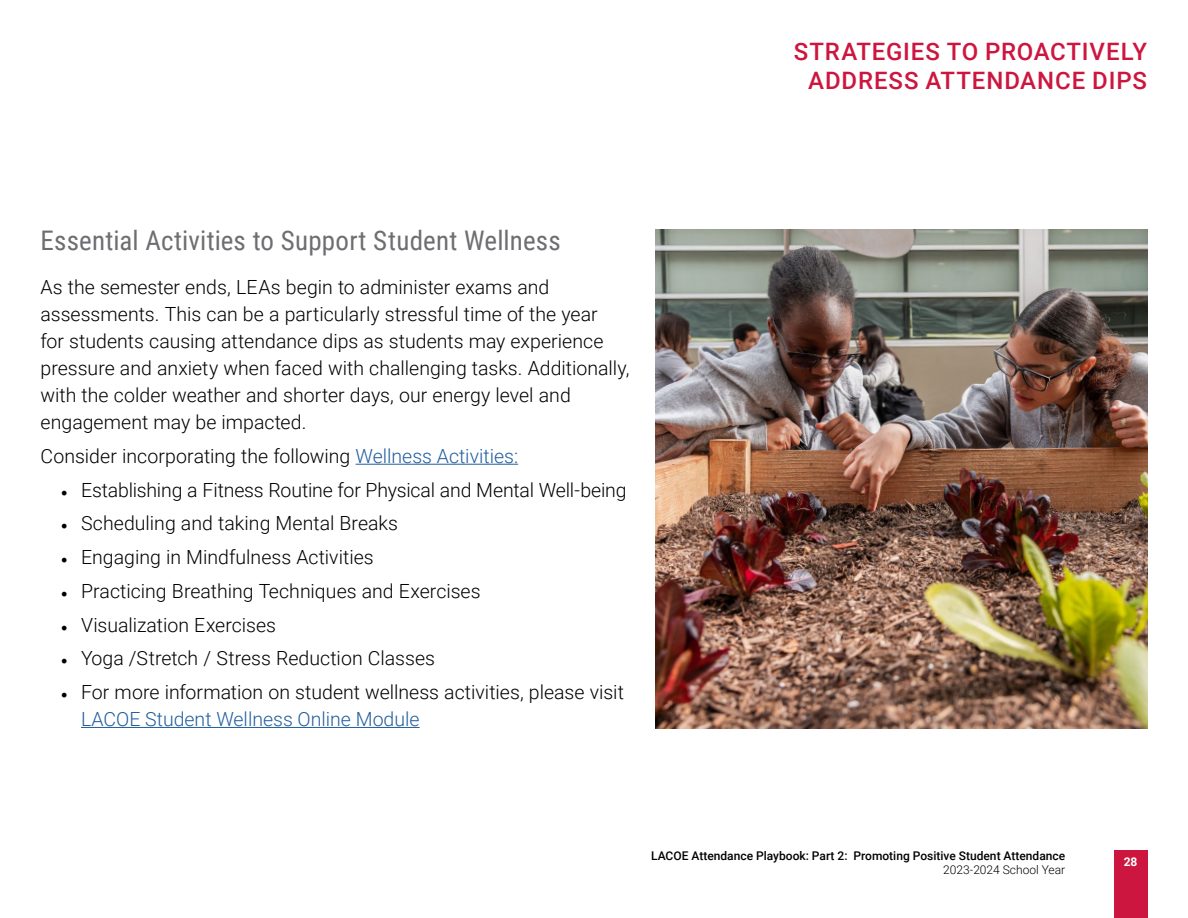
<style>
.page{position:relative;width:1188px;height:918px;background:#fff}
.page>*{position:absolute;margin:0;border:0;box-sizing:border-box;transform-origin:0 0}
.t1{font:27px "Roboto Condensed";letter-spacing:.005em;color:#6d6e71}
.t2{font:500 24px/28.8px "Roboto";letter-spacing:.035em;color:#cd163f;text-align:center}
.t3{font:300 19.5px/27px "Roboto";color:#000}
.t4{font:500 12px "Roboto";color:#000}
.t5{font:300 12px "Roboto";color:#000}
.t6{font:700 12px "Roboto";color:#fff}
.s1{color:#215e9e}
.s2{font-family:"Minion Pro";font-weight:400;font-size:18px}
</style>
<div class="page">
<div style="left:1114px;top:850px;width:34px;height:68px;background:#cd163f"></div>
<hr style="left:356px;top:464px;width:162px;height:1px;background:#215e9e">
<hr style="left:81px;top:727px;width:339px;height:1px;background:#215e9e">
<img style="left:655px;top:230px;width:493px;height:499px">
<p class="t2" style="left:794px;top:37px;width:355px">STRATEGIES TO PROACTIVELY<br>ADDRESS ATTENDANCE DIPS</p>
<h1 class="t1" style="left:40px;top:221px;width:522px">Essential Activities to Support Student Wellness</h1>
<p class="t3" style="left:40px;top:273px;width:591px">As the semester ends, LEAs begin to administer exams and assessments. This can be a particularly stressful time of the year<br>for students causing attendance dips as students may experience pressure and anxiety when faced with challenging tasks. Additionally, with the colder weather and shorter days, our energy level and engagement may be impacted.</p>
<p class="t3" style="left:40px;top:442px;width:479px">Consider incorporating the following <span class="s1">Wellness Activities:</span></p>
<p class="t3" style="left:61px;top:475px;width:567px"><span class="s2">•</span> Establishing a Fitness Routine for Physical and Mental Well-being</p>
<p class="t3" style="left:61px;top:509px;width:339px"><span class="s2">•</span> Scheduling and taking Mental Breaks</p>
<p class="t3" style="left:61px;top:543px;width:314px"><span class="s2">•</span> Engaging in Mindfulness Activities</p>
<p class="t3" style="left:61px;top:577px;width:421px"><span class="s2">•</span> Practicing Breathing Techniques and Exercises</p>
<p class="t3" style="left:61px;top:610px;width:217px"><span class="s2">•</span> Visualization Exercises</p>
<p class="t3" style="left:61px;top:644px;width:376px"><span class="s2">•</span> Yoga /Stretch / Stress Reduction Classes</p>
<p class="t3" style="left:81px;top:678px;width:544px;text-indent:-20px"><span class="s2">•</span> For more information on student wellness activities, please visit<br><span class="s1">LACOE Student Wellness Online Module</span></p>
<p class="t4" style="left:651px;top:847px;width:416px">LACOE Attendance Playbook: Part 2: Promoting Positive Student Attendance</p>
<p class="t5" style="left:943px;top:861px;width:123px">2023-2024 School Year</p>
<p class="t6" style="left:1124px;top:854px;width:15px">28</p>
</div>
